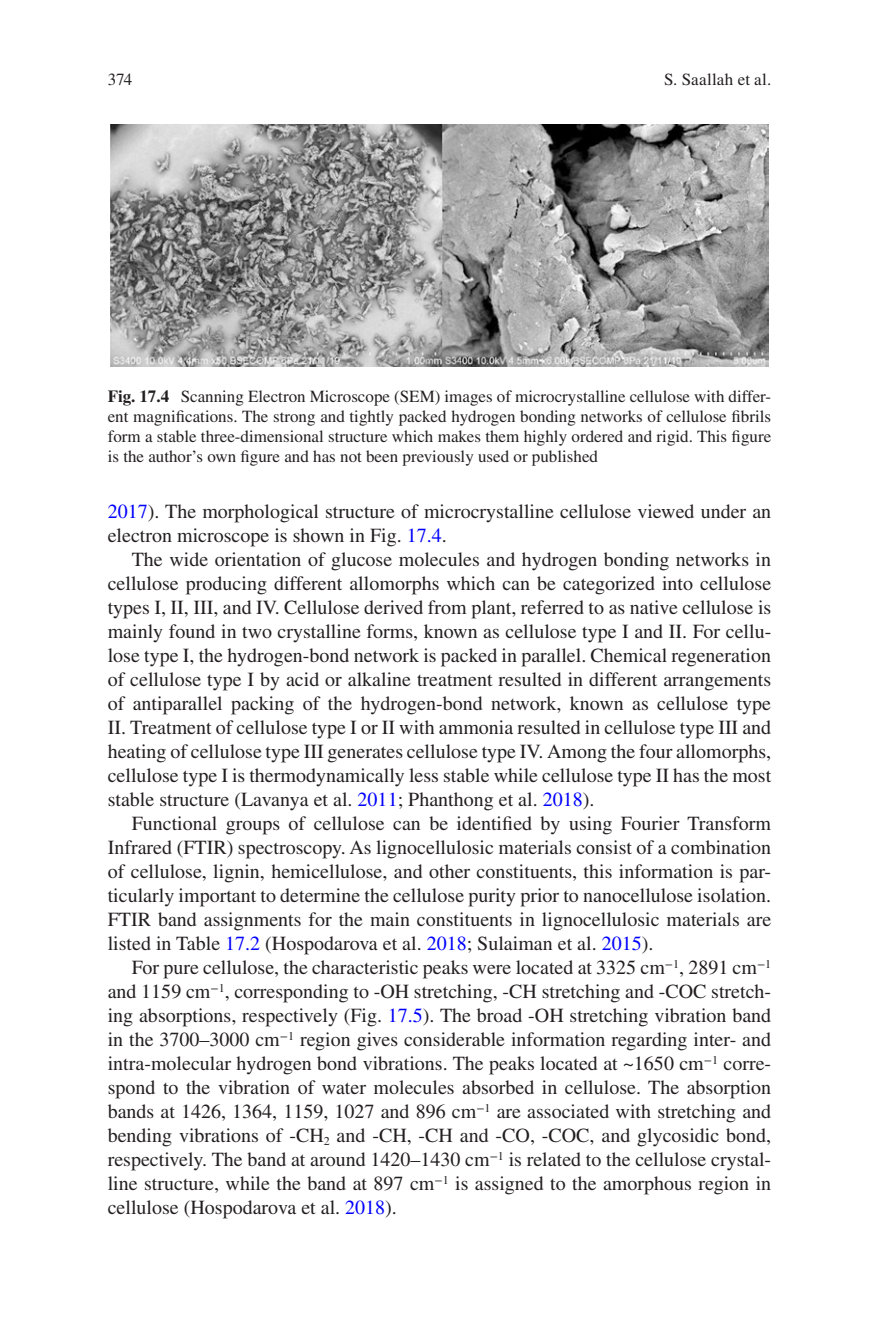
<style>
.page{position:relative;width:879px;height:1333px;background:#fff}
.page>*{position:absolute;margin:0;border:0;box-sizing:border-box;transform-origin:0 0}
.t1{font:20px/24px "Krvnhw Thxwrg Times LT Std";color:#231f20;text-align:justify}
.t2{font:17px/20px "Krvnhw Thxwrg Times LT Std";color:#231f20;text-align:justify}
.t3{font:17px "Xxnlgb Lgcmfn Times LT Std";letter-spacing:.02em;color:#231f20}
.s1{font-family:"Qrtqgg Gjclbg Times LT Std";font-weight:700}
.s2{color:#00f}
</style>
<div class="page">
<img style="left:111px;top:124px;width:657px;height:242px">
<p class="t2" style="left:108px;top:69px;width:26px">374</p>
<p class="t3" style="left:664px;top:70px;width:109px">S. Saallah et al.</p>
<p class="t2" style="left:108px;top:386px;width:665px"><span class="s1">Fig. 17.4</span> Scanning Electron Microscope (SEM) images of microcrystalline cellulose with differ&shy;ent magnifications. The strong and tightly packed hydrogen bonding networks of cellulose fibrils form a stable three-dimensional structure which makes them highly ordered and rigid. This figure is the author’s own figure and has not been previously used or published</p>
<p class="t1" style="left:108px;top:499px;width:665px"><span class="s2">2017</span>). The morphological structure of microcrystalline cellulose viewed under an electron microscope is shown in Fig. <span class="s2">17.4</span>.</p>
<p class="t1" style="left:108px;top:547px;width:665px;text-indent:24px">The wide orientation of glucose molecules and hydrogen bonding networks in cellulose producing different allomorphs which can be categorized into cellulose types I, II, III, and IV. Cellulose derived from plant, referred to as native cellulose is mainly found in two crystalline forms, known as cellulose type I and II. For cellu&shy;lose type I, the hydrogen-bond network is packed in parallel. Chemical regeneration of cellulose type I by acid or alkaline treatment resulted in different arrangements of antiparallel packing of the hydrogen-bond network, known as cellulose type II. Treatment of cellulose type I or II with ammonia resulted in cellulose type III and heating of cellulose type III generates cellulose type IV. Among the four allomorphs, cellulose type I is thermodynamically less stable while cellulose type II has the most stable structure (Lavanya et al. <span class="s2">2011</span>; Phanthong et al. <span class="s2">2018</span>).</p>
<p class="t1" style="left:108px;top:811px;width:665px;text-indent:24px">Functional groups of cellulose can be identified by using Fourier Transform Infrared (FTIR) spectroscopy. As lignocellulosic materials consist of a combination of cellulose, lignin, hemicellulose, and other constituents, this information is par&shy;ticularly important to determine the cellulose purity prior to nanocellulose isolation.<br>FTIR band assignments for the main constituents in lignocellulosic materials are listed in Table <span class="s2">17.2</span> (Hospodarova et al. <span class="s2">2018</span>; Sulaiman et al. <span class="s2">2015</span>).</p>
<p class="t1" style="left:108px;top:955px;width:665px;text-indent:24px">For pure cellulose, the characteristic peaks were located at 3325 cm<sup>−</sup><sup>1</sup>, 2891 cm<sup>−</sup><sup>1 </sup>and 1159 cm<sup>−</sup><sup>1</sup>, corresponding to -OH stretching, -CH stretching and -COC stretch&shy;ing absorptions, respectively (Fig. <span class="s2">17.5</span>). The broad -OH stretching vibration band in the 3700–3000 cm<sup>−</sup><sup>1</sup> region gives considerable information regarding inter- and intra-molecular hydrogen bond vibrations. The peaks located at ~1650 cm<sup>−</sup><sup>1</sup> corre&shy;spond to the vibration of water molecules absorbed in cellulose. The absorption bands at 1426, 1364, 1159, 1027 and 896 cm<sup>−</sup><sup>1</sup> are associated with stretching and bending vibrations of -CH<sub>2</sub> and -CH, -CH and -CO, -COC, and glycosidic bond, respectively. The band at around 1420–1430 cm<sup>−</sup><sup>1</sup> is related to the cellulose crystal&shy;line structure, while the band at 897 cm<sup>−</sup><sup>1</sup> is assigned to the amorphous region in cellulose (Hospodarova et al. <span class="s2">2018</span>).</p>
</div>
